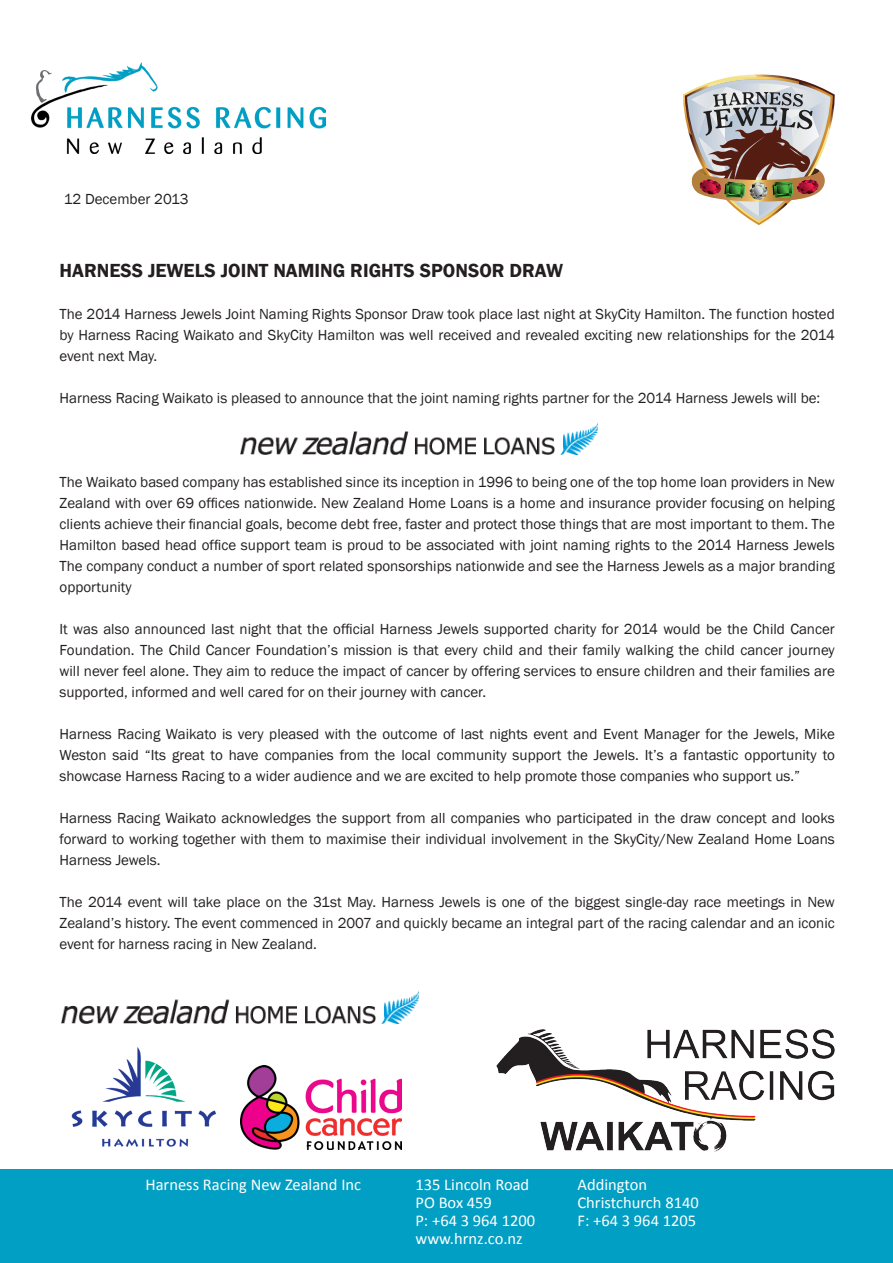
<style>
.page{position:relative;width:893px;height:1263px;background:#fff}
.page>*{position:absolute;margin:0;border:0;box-sizing:border-box;transform-origin:0 0}
.t1{font:600 19.5px "Franklin Gothic";color:#231f20}
.t2{font:16.5px "Calibri";color:#fff}
.t3{font:15px/21px "Franklin Gothic";color:#231f20;text-align:justify}
</style>
<div class="page">
<div style="left:0;top:1169px;width:893px;height:94px;background:#009fc3"></div>
<img style="left:32px;top:63px;width:293px;height:91px">
<img style="left:240px;top:424px;width:357px;height:31px">
<img style="left:71px;top:1047px;width:146px;height:100px">
<img style="left:240px;top:1066px;width:162px;height:84px">
<img style="left:683px;top:75px;width:152px;height:150px">
<img style="left:61px;top:992px;width:357px;height:31px">
<img style="left:496px;top:1029px;width:339px;height:123px">
<p class="t3" style="left:64px;top:189px;width:126px">12 December 2013</p>
<p class="t1" style="left:60px;top:259px;width:505px">HARNESS JEWELS JOINT NAMING RIGHTS SPONSOR DRAW</p>
<p class="t3" style="left:60px;top:304px;width:777px">The 2014 Harness Jewels Joint Naming Rights Sponsor Draw took place last night at SkyCity Hamilton. The function hosted by Harness Racing Waikato and SkyCity Hamilton was well received and revealed exciting new relationships for the 2014 event next May.</p>
<p class="t3" style="left:60px;top:388px;width:762px">Harness Racing Waikato is pleased to announce that the joint naming rights partner for the 2014 Harness Jewels will be:</p>
<p class="t3" style="left:60px;top:472px;width:777px">The Waikato based company has established since its inception in 1996 to being one of the top home loan providers in New Zealand with over 69 offices nationwide. New Zealand Home Loans is a home and insurance provider focusing on helping clients achieve their financial goals, become debt free, faster and protect those things that are most important to them. The Hamilton based head office support team is proud to be associated with joint naming rights to the 2014 Harness Jewels The company conduct a number of sport related sponsorships nationwide and see the Harness Jewels as a major branding opportunity</p>
<p class="t3" style="left:60px;top:619px;width:777px">It was also announced last night that the official Harness Jewels supported charity for 2014 would be the Child Cancer Foundation. The Child Cancer Foundation’s mission is that every child and their family walking the child cancer journey will never feel alone. They aim to reduce the impact of cancer by offering services to ensure children and their families are supported, informed and well cared for on their journey with cancer.</p>
<p class="t3" style="left:60px;top:724px;width:777px">Harness Racing Waikato is very pleased with the outcome of last nights event and Event Manager for the Jewels, Mike Weston said “Its great to have companies from the local community support the Jewels. It’s a fantastic opportunity to showcase Harness Racing to a wider audience and we are excited to help promote those companies who support us.”</p>
<p class="t3" style="left:60px;top:808px;width:777px">Harness Racing Waikato acknowledges the support from all companies who participated in the draw concept and looks forward to working together with them to maximise their individual involvement in the SkyCity/New Zealand Home Loans Harness Jewels.</p>
<p class="t3" style="left:60px;top:892px;width:777px">The 2014 event will take place on the 31st May. Harness Jewels is one of the biggest single-day race meetings in New Zealand’s history. The event commenced in 2007 and quickly became an integral part of the racing calendar and an iconic event for harness racing in New Zealand.</p>
<p class="t2" style="left:145px;top:1174px;width:217px">Harness Racing New Zealand Inc</p>
<p class="t2" style="left:415px;top:1174px;width:115px">135 Lincoln Road</p>
<p class="t2" style="left:577px;top:1174px;width:71px">Addington</p>
<p class="t2" style="left:415px;top:1192px;width:78px">PO Box 459</p>
<p class="t2" style="left:577px;top:1192px;width:123px">Christchurch 8140</p>
<p class="t2" style="left:415px;top:1210px;width:121px">P: +64 3 964 1200</p>
<p class="t2" style="left:577px;top:1210px;width:120px">F: +64 3 964 1205</p>
<p class="t2" style="left:415px;top:1228px;width:109px">www.hrnz.co.nz</p>
</div>
